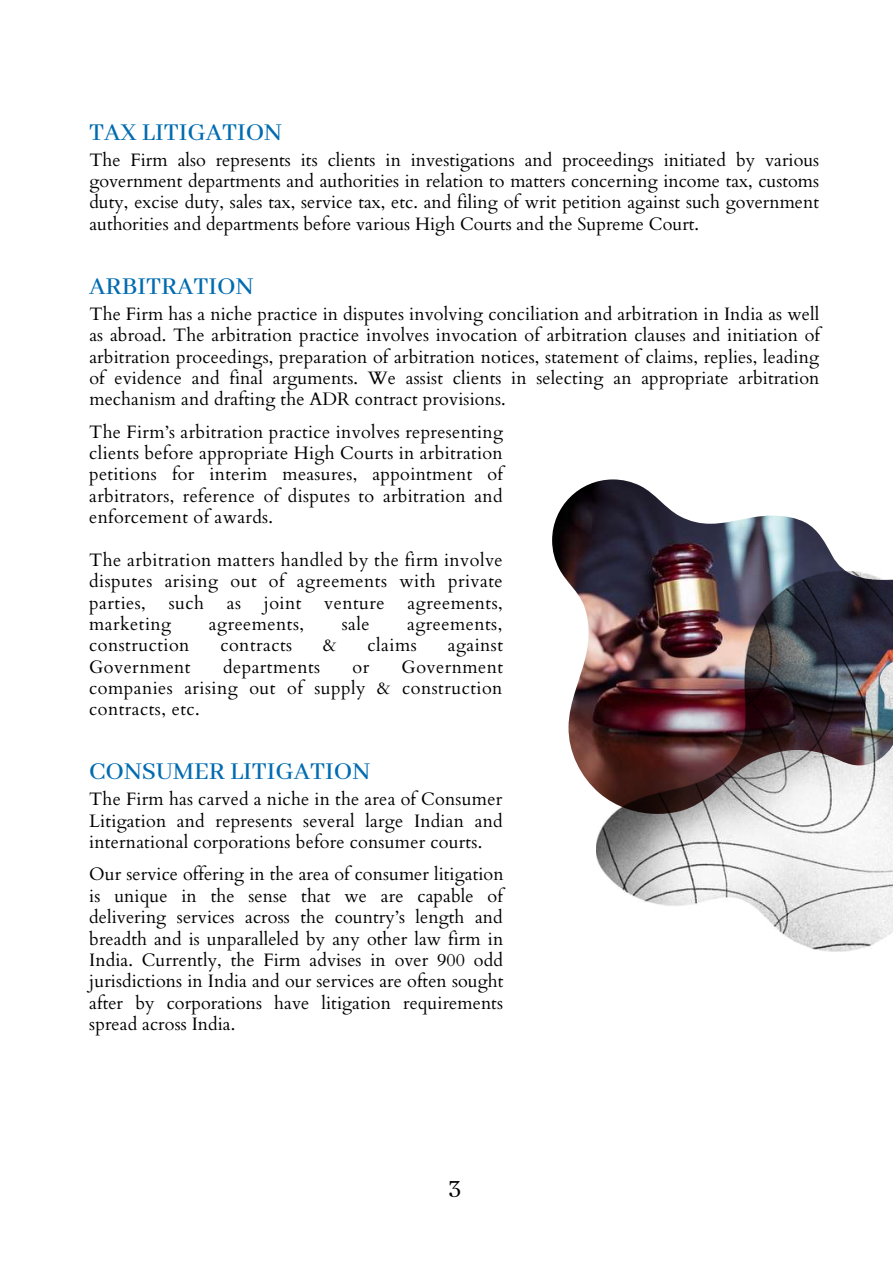
<style>
.page{position:relative;width:893px;height:1264px;background:#fff}
.page>*{position:absolute;margin:0;border:0;box-sizing:border-box;transform-origin:0 0}
.t1{font:500 27px "Abhaya Libre";color:#006bb1}
.t2{font:27px "Abhaya Libre";color:#000}
.t3{font:18px/21.3px "Cardo";letter-spacing:.015em;color:#000;text-align:justify}
</style>
<div class="page">
<img style="left:552px;top:479px;width:294px;height:311px">
<img style="left:596px;top:571px;width:296px;height:380px">
<h1 class="t1" style="left:89px;top:117px;width:194px">TAX LITIGATION</h1>
<p class="t3" style="left:89px;top:149px;width:731px">The Firm also represents its clients in investigations and proceedings initiated by various government departments and authorities in relation to matters concerning income tax, customs duty, excise duty, sales tax, service tax, etc. and filing of writ petition against such government authorities and departments before various High Courts and the Supreme Court.</p>
<h1 class="t1" style="left:89px;top:271px;width:166px">ARBITRATION</h1>
<p class="t3" style="left:89px;top:304px;width:732px">The Firm has a niche practice in disputes involving conciliation and arbitration in India as well as abroad. The arbitration practice involves invocation of arbitration clauses and initiation of arbitration proceedings, preparation of arbitration notices, statement of claims, replies, leading of evidence and final arguments. We assist clients in selecting an appropriate arbitration mechanism and drafting the ADR contract provisions.</p>
<p class="t3" style="left:89px;top:421px;width:415px">The Firm’s arbitration practice involves representing clients before appropriate High Courts in arbitration petitions for interim measures, appointment of arbitrators, reference of disputes to arbitration and enforcement of awards.</p>
<p class="t3" style="left:89px;top:549px;width:415px">The arbitration matters handled by the firm involve disputes arising out of agreements with private parties,</p>
<p class="t3" style="left:169px;top:592px;width:37px">such</p>
<p class="t3" style="left:227px;top:592px;width:16px">as</p>
<p class="t3" style="left:264px;top:592px;width:39px">joint</p>
<p class="t3" style="left:324px;top:592px;width:62px">venture</p>
<p class="t3" style="left:407px;top:592px;width:97px">agreements,</p>
<p class="t3" style="left:89px;top:613px;width:83px">marketing</p>
<p class="t3" style="left:209px;top:613px;width:97px">agreements,</p>
<p class="t3" style="left:341px;top:613px;width:29px">sale</p>
<p class="t3" style="left:407px;top:613px;width:97px">agreements,</p>
<p class="t3" style="left:89px;top:635px;width:102px">construction</p>
<p class="t3" style="left:220px;top:635px;width:73px">contracts</p>
<p class="t3" style="left:323px;top:635px;width:15px">&amp;</p>
<p class="t3" style="left:367px;top:635px;width:51px">claims</p>
<p class="t3" style="left:448px;top:635px;width:57px">against</p>
<p class="t3" style="left:89px;top:656px;width:103px">Government</p>
<p class="t3" style="left:223px;top:656px;width:99px">departments</p>
<p class="t3" style="left:352px;top:656px;width:18px">or</p>
<p class="t3" style="left:89px;top:656px;width:415px;text-indent:312px">Government companies arising out of supply &amp; construction contracts, etc.</p>
<h1 class="t1" style="left:89px;top:756px;width:282px">CONSUMER LITIGATION</h1>
<p class="t3" style="left:89px;top:789px;width:415px">The Firm has carved a niche in the area of Consumer Litigation and represents several large Indian and international corporations before consumer courts.</p>
<p class="t3" style="left:89px;top:864px;width:416px">Our service offering in the area of consumer litigation is unique in the sense that we are capable of delivering services across the country’s length and breadth and is unparalleled by any other law firm in India. Currently, the Firm advises in over 900 odd jurisdictions in India and our services are often sought after by corporations have litigation requirements spread across India.</p>
<h1 class="t2" style="left:448px;top:1172px;width:15px">3</h1>
</div>
